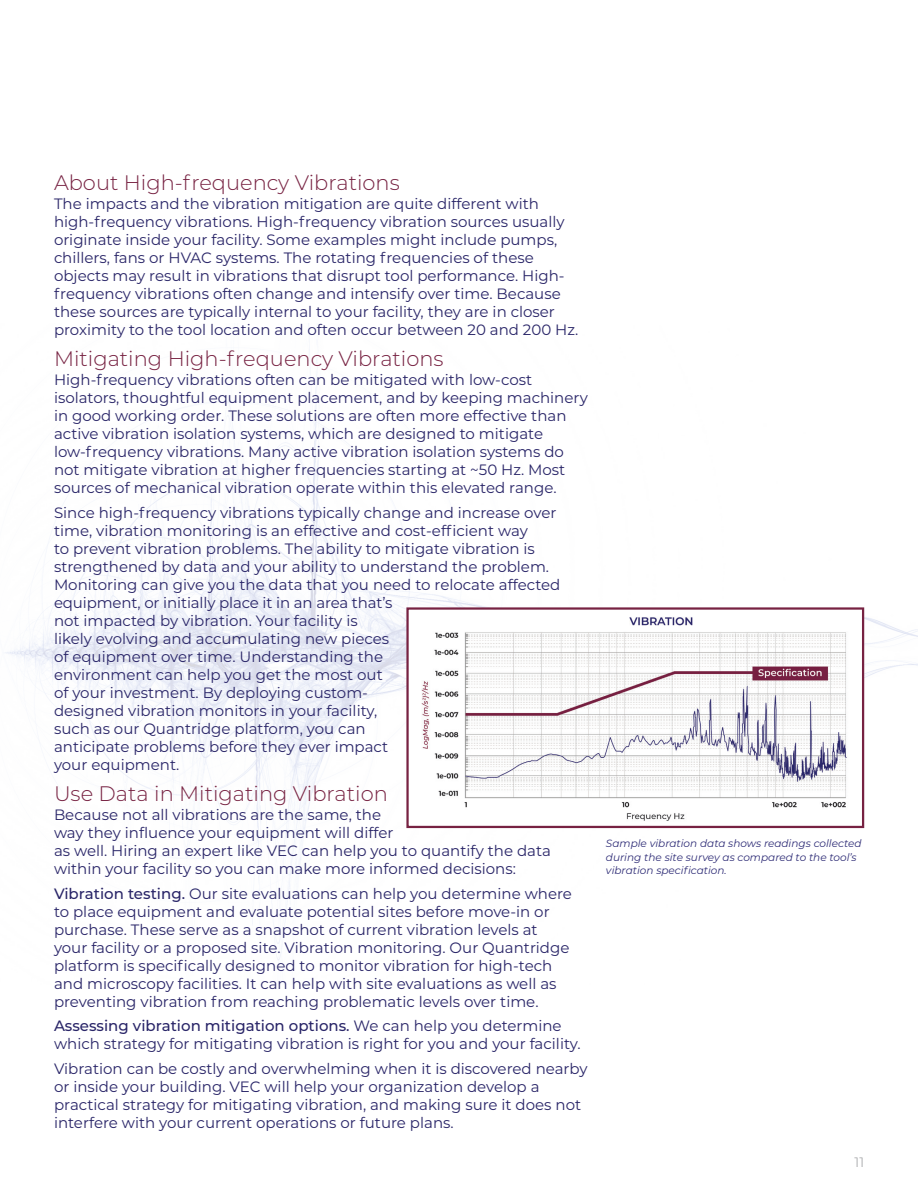
<style>
.page{position:relative;width:918px;height:1188px;background:#fff}
.page>*{position:absolute;margin:0;border:0;box-sizing:border-box;transform-origin:0 0}
.red_subhead_light{font:300 21px "Montserrat";color:#772242}
.Body_Copy_1{font:15px/18px "Montserrat";color:#292568}
.t1{font:300 13.5px "Montserrat";color:#939598}
.t2{font:italic 10.5px "Montserrat";color:#2e2c76}
.s1{font-weight:500}
</style>
<div class="page">
<img style="left:5px;top:349px;width:913px;height:612px">
<svg style="left:405px;top:606px;width:460px;height:223px"></svg>
<p class="red_subhead_light" style="left:54px;top:169px;width:347px">About High-frequency Vibrations</p>
<p class="Body_Copy_1" style="left:54px;top:195px;width:526px">The impacts and the vibration mitigation are quite different with high-frequency vibrations. High-frequency vibration sources usually originate inside your facility. Some examples might include pumps, chillers, fans or HVAC systems. The rotating frequencies of these objects may result in vibrations that disrupt tool performance. High&shy;frequency vibrations often change and intensify over time. Because these sources are typically internal to your facility, they are in closer proximity to the tool location and often occur between 20 and 200 Hz.</p>
<p class="red_subhead_light" style="left:54px;top:344px;width:391px">Mitigating High-frequency Vibrations</p>
<p class="Body_Copy_1" style="left:54px;top:370px;width:535px">High-frequency vibrations often can be mitigated with low-cost isolators, thoughtful equipment placement, and by keeping machinery in good working order. These solutions are often more effective than active vibration isolation systems, which are designed to mitigate low-frequency vibrations. Many active vibration isolation systems do not mitigate vibration at higher frequencies starting at ~50 Hz. Most sources of mechanical vibration operate within this elevated range.</p>
<p class="Body_Copy_1" style="left:54px;top:503px;width:508px">Since high-frequency vibrations typically change and increase over time, vibration monitoring is an effective and cost-efficient way<br>to prevent vibration problems. The ability to mitigate vibration is strengthened by data and your ability to understand the problem.<br>Monitoring can give you the data that you need to relocate affected equipment, or initially place it in an area that’s<br>not impacted by vibration. Your facility is<br>likely evolving and accumulating new pieces<br>of equipment over time. Understanding the<br>environment can help you get the most out<br>of your investment. By deploying custom-<br>designed vibration monitors in your facility,<br>such as our Quantridge platform, you can<br>anticipate problems before they ever impact<br>your equipment.</p>
<p class="red_subhead_light" style="left:54px;top:779px;width:335px">Use Data in Mitigating Vibration</p>
<p class="Body_Copy_1" style="left:54px;top:805px;width:498px">Because not all vibrations are the same, the<br>way they influence your equipment will differ<br>as well. Hiring an expert like VEC can help you to quantify the data within your facility so you can make more informed decisions:</p>
<p class="Body_Copy_1" style="left:54px;top:884px;width:520px"><span class="s1">Vibration testing.</span> Our site evaluations can help you determine where to place equipment and evaluate potential sites before move-in or purchase. These serve as a snapshot of current vibration levels at your facility or a proposed site. Vibration monitoring. Our Quantridge platform is specifically designed to monitor vibration for high-tech and microscopy facilities. It can help with site evaluations as well as preventing vibration from reaching problematic levels over time.</p>
<p class="Body_Copy_1" style="left:54px;top:1016px;width:528px"><span class="s1">Assessing vibration mitigation options.</span> We can help you determine which strategy for mitigating vibration is right for you and your facility.</p>
<p class="Body_Copy_1" style="left:54px;top:1059px;width:535px">Vibration can be costly and overwhelming when it is discovered nearby or inside your building. VEC will help your organization develop a practical strategy for mitigating vibration, and making sure it does not interfere with your current operations or future plans.</p>
<p class="t2" style="left:606px;top:836px;width:257px">Sample vibration data shows readings collected</p>
<p class="t2" style="left:606px;top:850px;width:252px">during the site survey as compared to the tool’s</p>
<p class="t2" style="left:606px;top:863px;width:122px">vibration specification.</p>
<p class="t1" style="left:855px;top:1153px;width:11px">11</p>
</div>
